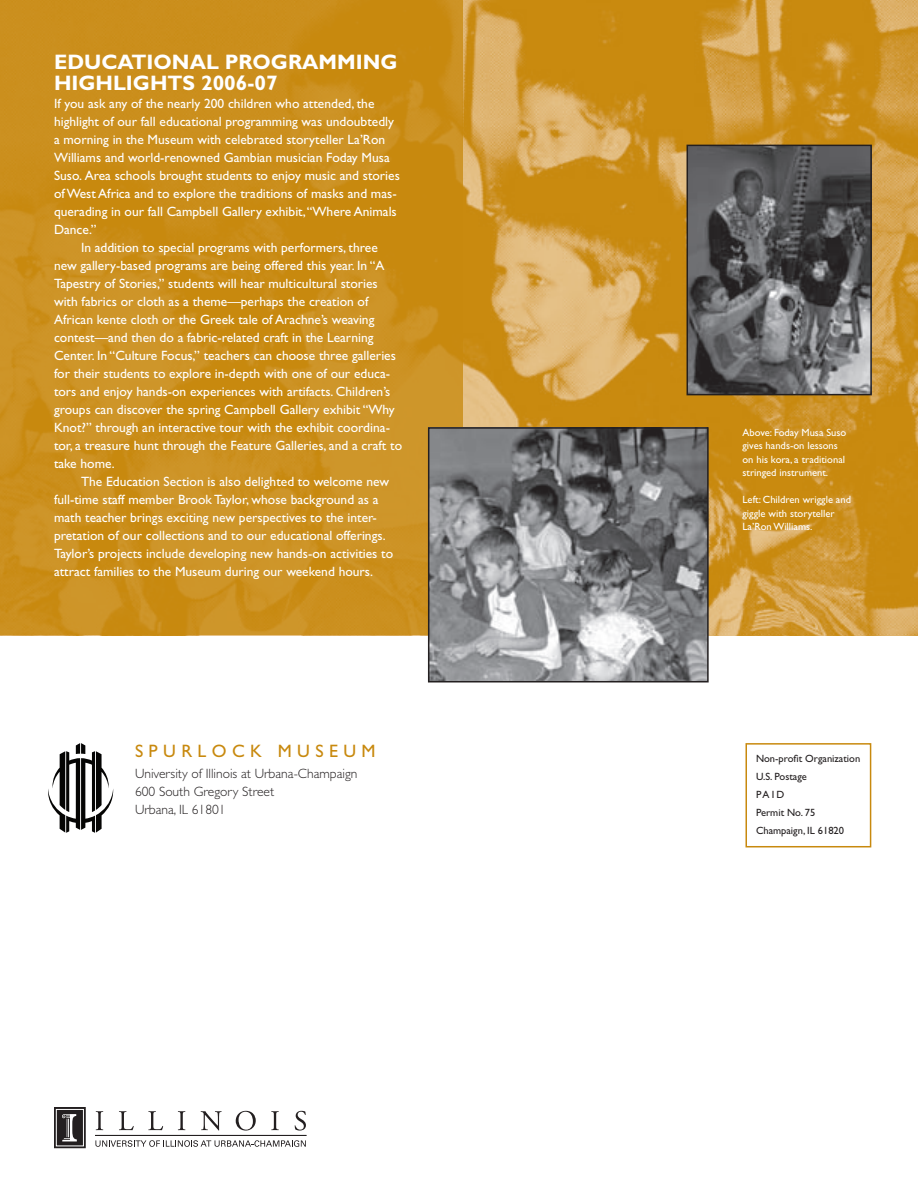
<style>
.page{position:relative;width:918px;height:1188px;background:#fff}
.page>*{position:absolute;margin:0;border:0;box-sizing:border-box;transform-origin:0 0}
.t1{font:700 21px/21px "Gill Sans";color:#fff}
.t2{font:18px "Gill Sans";color:#c8890e}
.t3{font:13.5px "Gill Sans";color:#fff}
.t4{font:300 13.5px/18px "Gill Sans";color:#231f20}
.t5{font:10.5px/13.5px "Gill Sans";color:#fff}
.t6{font:10.5px/18px "Gill Sans";color:#231f20}
</style>
<div class="page">
<img style="left:463px;top:0;width:455px;height:635px">
<svg style="left:0;top:0;width:463px;height:635px;background:#ca8e1c"></svg>
<div style="left:746px;top:743px;width:125px;height:104px;border:2px solid #c8890e"></div>
<svg style="left:48px;top:743px;width:65px;height:90px"></svg>
<div style="left:54px;top:1107px;width:32px;height:41px;border:3px solid #231f20"></div>
<div style="left:56px;top:1109px;width:27px;height:37px;background:#231f20"></div>
<div style="left:56px;top:1109px;width:28px;height:37px;border:1px solid #fff"></div>
<svg style="left:62px;top:1114px;width:15px;height:27px"></svg>
<svg style="left:96px;top:1111px;width:7px;height:19px"></svg>
<svg style="left:119px;top:1111px;width:15px;height:19px"></svg>
<svg style="left:148px;top:1111px;width:15px;height:19px"></svg>
<svg style="left:178px;top:1111px;width:7px;height:19px"></svg>
<svg style="left:201px;top:1111px;width:21px;height:20px"></svg>
<svg style="left:236px;top:1111px;width:20px;height:20px"></svg>
<svg style="left:271px;top:1111px;width:8px;height:19px"></svg>
<svg style="left:295px;top:1111px;width:11px;height:20px"></svg>
<hr style="left:95px;top:1135px;width:211px;height:1px;background:#231f20">
<svg style="left:95px;top:1140px;width:211px;height:7px"></svg>
<img style="left:690px;top:148px;width:179px;height:244px">
<div style="left:687px;top:145px;width:185px;height:250px;border:2px solid #231f20"></div>
<img style="left:431px;top:430px;width:275px;height:249px">
<div style="left:428px;top:427px;width:281px;height:255px;border:2px solid #231f20"></div>
<h1 class="t1" style="left:54px;top:51px;width:345px">EDUCATIONAL PROGRAMMI NG<br>HIGHLIGHTS 2006-07</h1>
<p class="t3" style="left:54px;top:95px;width:322px">If you ask any of the nearly 200 children who attended, the</p>
<p class="t3" style="left:54px;top:113px;width:341px">highlight of our fall educational programming was undoubtedly</p>
<p class="t3" style="left:54px;top:131px;width:333px">a morning in the Museum with celebrated storyteller La’Ron</p>
<p class="t3" style="left:54px;top:149px;width:337px">Williams and world-renowned Gambian musician Foday Musa</p>
<p class="t3" style="left:54px;top:167px;width:347px">Suso. Area schools brought students to enjoy music and stories</p>
<p class="t3" style="left:54px;top:185px;width:344px">of West Africa and to explore the traditions of masks and mas-</p>
<p class="t3" style="left:54px;top:203px;width:344px">querading in our fall Campbell Gallery exhibit, “Where Animals</p>
<p class="t3" style="left:54px;top:221px;width:44px">Dance.”</p>
<p class="t3" style="left:81px;top:239px;width:298px">In addition to special programs with performers, three</p>
<p class="t3" style="left:54px;top:257px;width:332px">new gallery-based programs are being offered this year. In “A</p>
<p class="t3" style="left:54px;top:275px;width:325px">Tapestry of Stories,” students will hear multicultural stories</p>
<p class="t3" style="left:54px;top:293px;width:316px">with fabrics or cloth as a theme—perhaps the creation of</p>
<p class="t3" style="left:54px;top:311px;width:322px">African kente cloth or the Greek tale of Arachne’s weaving</p>
<p class="t3" style="left:54px;top:329px;width:321px">contest—and then do a fabric-related craft in the Learning</p>
<p class="t3" style="left:54px;top:347px;width:343px">Center. In “Culture Focus,” teachers can choose three galleries</p>
<p class="t3" style="left:54px;top:365px;width:338px">for their students to explore in-depth with one of our educa-</p>
<p class="t3" style="left:54px;top:383px;width:338px">tors and enjoy hands-on experiences with artifacts. Children’s</p>
<p class="t3" style="left:54px;top:401px;width:342px">groups can discover the spring Campbell Gallery exhibit “Why</p>
<p class="t3" style="left:54px;top:419px;width:338px">Knot?” through an interactive tour with the exhibit coordina-</p>
<p class="t3" style="left:54px;top:437px;width:350px">tor, a treasure hunt through the Feature Galleries, and a craft to</p>
<p class="t3" style="left:54px;top:455px;width:62px">take home.</p>
<p class="t3" style="left:81px;top:473px;width:310px">The Education Section is also delighted to welcome new</p>
<p class="t3" style="left:54px;top:491px;width:326px">full-time staff member Brook Taylor, whose background as a</p>
<p class="t3" style="left:54px;top:509px;width:324px">math teacher brings exciting new perspectives to the inter-</p>
<p class="t3" style="left:54px;top:527px;width:333px">pretation of our collections and to our educational offerings.</p>
<p class="t3" style="left:54px;top:545px;width:341px">Taylor’s projects include developing new hands-on activities to</p>
<p class="t3" style="left:54px;top:563px;width:321px">attract families to the Museum during our weekend hours.</p>
<h2 class="t2" style="left:135px;top:740px;width:31px">S purlock</h2>
<h2 class="t2" style="left:278px;top:740px;width:36px">M useum</h2>
<p class="t4" style="left:135px;top:765px;width:224px">University of Illinois at Urbana-Champaign<br>600 South Gregory Street<br>Urbana, IL 61801</p>
<p class="t5" style="left:742px;top:426px;width:105px">Above: Foday Musa Suso gives hands-on lessons on his kora, a traditional stringed instrument.</p>
<p class="t5" style="left:742px;top:493px;width:110px">Left: Children wriggle and giggle with storyteller<br>La’Ron Williams.</p>
<p class="t6" style="left:756px;top:750px;width:106px">Non-profit Organization<br>U.S. Postage<br>PAI D<br>Permit No. 75<br>Champaign, IL 61820</p>
</div>
